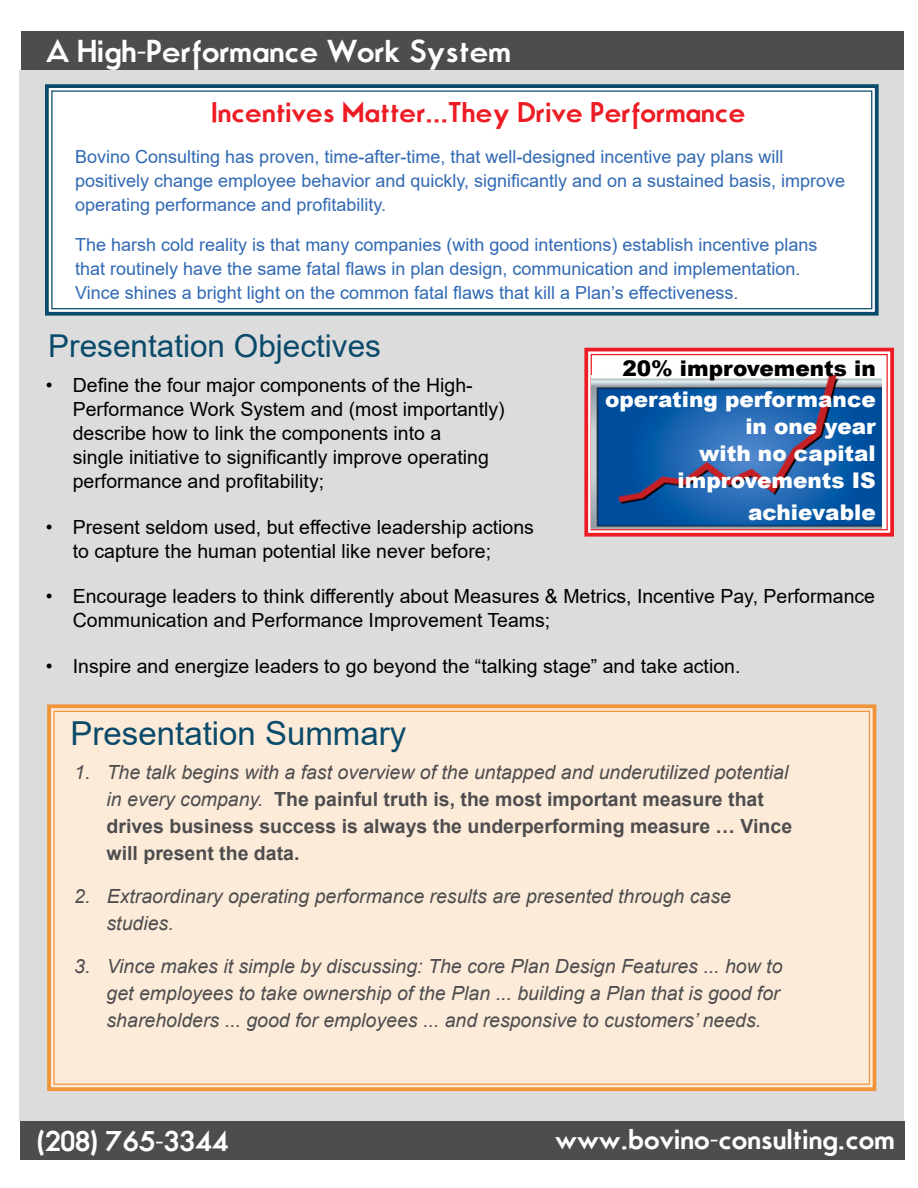
<style>
.page{position:relative;width:918px;height:1188px;background:#fff}
.page>*{position:absolute;margin:0;border:0;box-sizing:border-box;transform-origin:0 0}
.t1{font:33px "Arial";color:#0a4a6a}
.t2{font:31.5px "Arial";color:#0a4a6a}
.t3{font:700 30px "Movement";color:#fff}
.t4{font:700 27px "Movement";color:#ed1c24}
.t5{font:700 27px "Movement";color:#fff}
.t6{font:900 21.6px/27px "Arial";color:#fff;text-align:right}
.t7{font:900 21.6px "Arial";color:#000}
.t8{font:19.5px/24px "Arial";color:#000}
.t9{font:italic 19.5px/27px "Arial";color:#4d4d4f}
.t10{font:700 19.5px/27px "Arial";color:#4d4d4f}
.t11{font:18px/24px "Arial";color:#3069b3}
.s1{font-weight:400;font-style:italic}
</style>
<div class="page">
<div style="left:20px;top:70px;width:884px;height:1051px;background:#dcdcdc"></div>
<div style="left:20px;top:1121px;width:884px;height:39px;background:#4d4d4f"></div>
<div style="left:22px;top:32px;width:882px;height:38px;background:#4d4d4f"></div>
<div style="left:47px;top:704px;width:830px;height:387px;background:#fdebd9"></div>
<div style="left:45px;top:84px;width:834px;height:232px;background:#fff"></div>
<div style="left:51px;top:90px;width:821px;height:219px;border:1px solid #0a4a6a"></div>
<svg style="left:584px;top:347px;width:310px;height:190px;background:#f8b8bb"></svg>
<div style="left:591px;top:354px;width:297px;height:176px;border:1px solid #ed1c24"></div>
<img style="left:591px;top:375px;width:291px;height:154px">
<h3 class="t3" style="left:46px;top:32px;width:466px">A High-Performance Work System</h3>
<h3 class="t4" style="left:212px;top:95px;width:535px">Incentives Matter...They Drive Performance</h3>
<p class="t11" style="left:75px;top:144px;width:772px">Bovino Consulting has proven, time-after-time, that well-designed incentive pay plans will positively change employee behavior and quickly, significantly and on a sustained basis, improve operating performance and profitability.</p>
<p class="t11" style="left:75px;top:232px;width:744px">The harsh cold reality is that many companies (with good intentions) establish incentive plans that routinely have the same fatal flaws in plan design, communication and implementation.<br>Vince shines a bright light on the common fatal flaws that kill a Plan’s effectiveness.</p>
<h2 class="t2" style="left:48px;top:324px;width:334px">Presentation Objectives</h2>
<p class="t8" style="left:73px;top:373px;width:434px;text-indent:-27px">• Define the four major components of the High-Performance Work System and (most importantly) describe how to link the components into a<br>single initiative to significantly improve operating performance and profitability;</p>
<p class="t8" style="left:73px;top:515px;width:463px;text-indent:-27px">• Present seldom used, but effective leadership actions to capture the human potential like never before;</p>
<p class="t8" style="left:73px;top:584px;width:804px;text-indent:-27px">• Encourage leaders to think differently about Measures &amp; Metrics, Incentive Pay, Performance<br>Communication and Performance Improvement Teams;</p>
<p class="t8" style="left:46px;top:654px;width:696px">• Inspire and energize leaders to go beyond the “talking stage” and take action.</p>
<p class="t7" style="left:622px;top:353px;width:255px">20% improvements in</p>
<p class="t6" style="left:605px;top:385px;width:272px">operating performance in one year<br>with no capital improvements IS</p>
<p class="t6" style="left:748px;top:498px;width:129px">achievable</p>
<h1 class="t1" style="left:71px;top:710px;width:337px">Presentation Summary</h1>
<p class="t10" style="left:107px;top:759px;width:687px;text-indent:-32px"><span class="s1">1. The talk begins with a fast overview of the untapped and underutilized potential in every company.</span> The painful truth is, the most important measure that drives business success is always the underperforming measure … Vince will present the data.</p>
<p class="t9" style="left:107px;top:883px;width:626px;text-indent:-32px">2. Extraordinary operating performance results are presented through case studies.</p>
<p class="t9" style="left:107px;top:953px;width:678px;text-indent:-32px">3. Vince makes it simple by discussing: The core Plan Design Features ... how to get employees to take ownership of the Plan ... building a Plan that is good for shareholders ... good for employees ... and responsive to customers’ needs.</p>
<h3 class="t5" style="left:37px;top:1124px;width:193px">(208) 765-3344</h3>
<h3 class="t5" style="left:555px;top:1122px;width:341px">www.bovino-consulting.com</h3>
</div>
